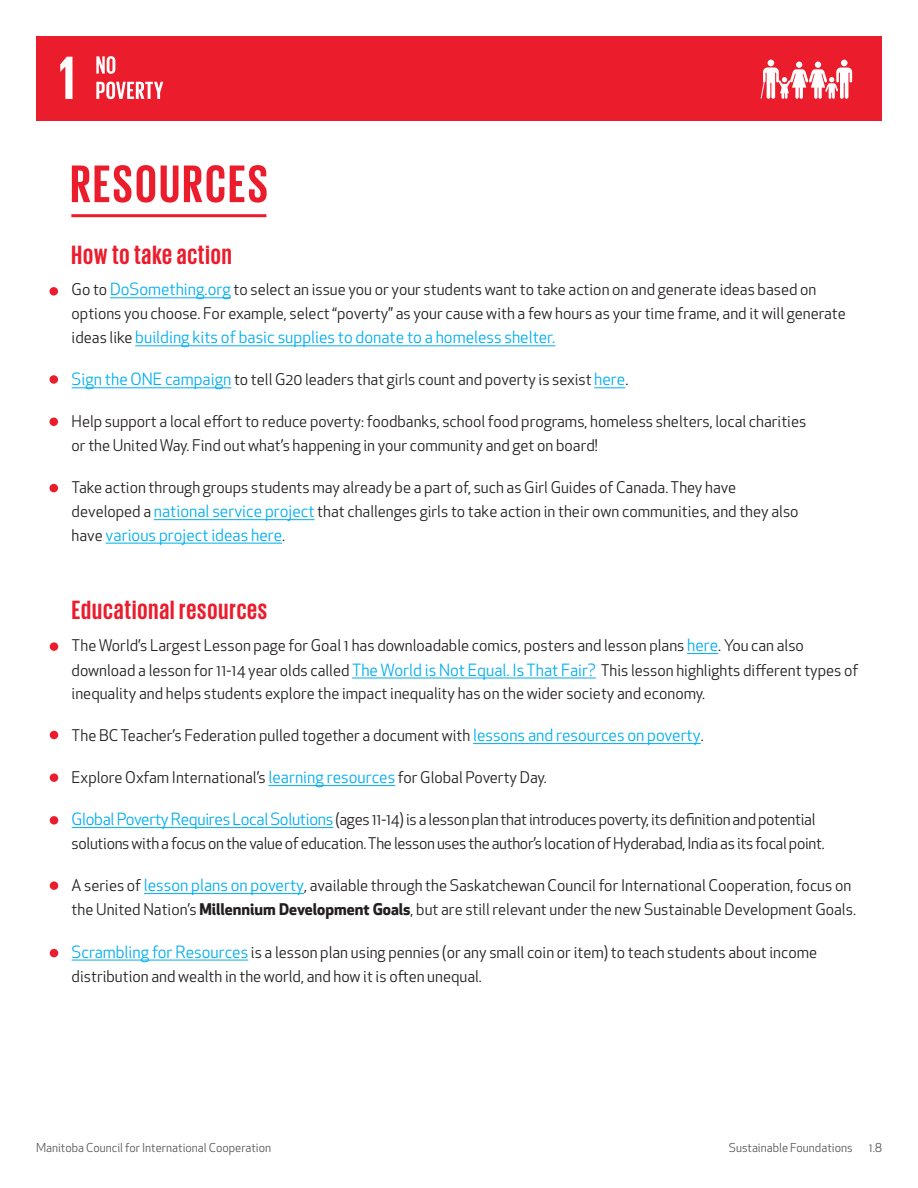
<style>
.page{position:relative;width:918px;height:1188px;background:#fff}
.page>*{position:absolute;margin:0;border:0;box-sizing:border-box;transform-origin:0 0}
.t1{font:700 54px "Giorgio Sans";letter-spacing:.05em;color:#eb1c2c}
.t2{font:700 27px "Giorgio Sans";letter-spacing:.035em;color:#eb1c2c}
.t3{font:16.5px "Apex New";color:#00aeef}
.t4{font:15.75px/24px "Apex New";color:#231f20}
.t5{font:15.75px/24px "Apex New";letter-spacing:-.02em;color:#231f20}
.t6{font:12px "Apex New";color:#57585a}
.s1{font-size:16.5px;color:#00aeef}
.s2{font-size:15.75px;color:#231f20}
.s3{font-weight:700}
</style>
<div class="page">
<div style="left:36px;top:36px;width:846px;height:85px;background:#eb1c2c"></div>
<svg style="left:761px;top:60px;width:91px;height:39px"></svg>
<div style="left:49px;top:287px;width:9px;height:9px;background:#eb1c2c;border-radius:50%"></div>
<div style="left:49px;top:375px;width:9px;height:9px;background:#eb1c2c;border-radius:50%"></div>
<div style="left:49px;top:418px;width:9px;height:8px;background:#eb1c2c;border-radius:50%"></div>
<div style="left:49px;top:484px;width:9px;height:8px;background:#eb1c2c;border-radius:50%"></div>
<div style="left:50px;top:642px;width:8px;height:9px;background:#eb1c2c;border-radius:50%"></div>
<div style="left:50px;top:731px;width:8px;height:8px;background:#eb1c2c;border-radius:50%"></div>
<div style="left:50px;top:773px;width:8px;height:9px;background:#eb1c2c;border-radius:50%"></div>
<div style="left:50px;top:881px;width:8px;height:9px;background:#eb1c2c;border-radius:50%"></div>
<div style="left:50px;top:949px;width:8px;height:8px;background:#eb1c2c;border-radius:50%"></div>
<svg style="left:96px;top:56px;width:19px;height:18px"></svg>
<svg style="left:96px;top:82px;width:67px;height:17px"></svg>
<svg style="left:60px;top:57px;width:13px;height:42px"></svg>
<hr style="left:71px;top:214px;width:195px;height:3px;background:#eb1c2c">
<div style="left:50px;top:816px;width:8px;height:9px;background:#eb1c2c;border-radius:50%"></div>
<hr style="left:110px;top:297px;width:121px;height:1px;background:#00aeef">
<hr style="left:135px;top:345px;width:420px;height:1px;background:#00aeef">
<hr style="left:72px;top:387px;width:159px;height:1px;background:#00aeef">
<hr style="left:594px;top:387px;width:31px;height:1px;background:#00aeef">
<hr style="left:154px;top:519px;width:161px;height:1px;background:#00aeef">
<hr style="left:106px;top:543px;width:176px;height:1px;background:#00aeef">
<hr style="left:687px;top:653px;width:31px;height:1px;background:#00aeef">
<hr style="left:352px;top:678px;width:244px;height:1px;background:#00aeef">
<hr style="left:473px;top:743px;width:228px;height:1px;background:#00aeef">
<hr style="left:269px;top:785px;width:126px;height:1px;background:#00aeef">
<hr style="left:72px;top:827px;width:261px;height:1px;background:#00aeef">
<hr style="left:144px;top:893px;width:160px;height:1px;background:#00aeef">
<hr style="left:72px;top:960px;width:176px;height:1px;background:#00aeef">
<p class="t1" style="left:70px;top:157px;width:199px">RESOURCES</p>
<p class="t2" style="left:72px;top:241px;width:162px">How totakeaction</p>
<p class="t4" style="left:72px;top:278px;width:776px">Go to <span class="s1">DoSomething.org</span> to select an issue you or your students want to take action on and generate ideas based on options you choose. For example, select “poverty” as your cause with a few hours as your time frame, and it will generate</p>
<p class="t3" style="left:72px;top:327px;width:485px"><span class="s2">ideas like</span> building kits of basic supplies to donate to a homeless shelter.</p>
<p class="t4" style="left:72px;top:368px;width:558px"><span class="s1">Sign the ONE campaign</span> to tell G20 leaders that girls count and poverty is sexist <span class="s1">here</span>.</p>
<p class="t4" style="left:72px;top:410px;width:736px">Help support a local effort to reduce poverty: foodbanks, school food programs, homeless shelters, local charities or the United Way. Find out what’s happening in your community and get on board!</p>
<p class="t4" style="left:72px;top:476px;width:728px">Take action through groups students may already be a part of, such as Girl Guides of Canada. They have developed a <span class="s1">national service project</span> that challenges girls to take action in their own communities, and they also</p>
<p class="t3" style="left:72px;top:524px;width:215px"><span class="s2">have</span> various project ideas here<span class="s2">.</span></p>
<p class="t2" style="left:72px;top:596px;width:197px">Educational resources</p>
<p class="t4" style="left:72px;top:633px;width:788px">The World’s Largest Lesson page for Goal 1 has downloadable comics, posters and lesson plans <span class="s1">here</span>. You can also download a lesson for 11-14 year olds called <span class="s1">The World is Not Equal. Is That Fair?</span> This lesson highlights different types of inequality and helps students explore the impact inequality has on the wider society and economy.</p>
<p class="t4" style="left:72px;top:723px;width:634px">The BC Teacher’s Federation pulled together a document with <span class="s1">lessons and resources on poverty</span>.</p>
<p class="t4" style="left:72px;top:765px;width:477px">Explore Oxfam International’s <span class="s1">learning resources</span> for Global Poverty Day.</p>
<p class="t5" style="left:72px;top:807px;width:755px"><span class="s1">GlobalPoverty RequiresLocal Solutions</span> (ages 11-14) is a lesson plan that introduces poverty, its definition and potential solutions with a focus on the value of education.The lesson uses the author’s location of Hyderabad, India as its focal point.</p>
<p class="t4" style="left:72px;top:873px;width:786px">A series of <span class="s1">lesson plans on poverty</span>, available through the Saskatchewan Council for International Cooperation, focus on the United Nation’s <span class="s3">Millennium Development Goals</span>, but are still relevant under the new Sustainable Development Goals.</p>
<p class="t4" style="left:72px;top:940px;width:747px"><span class="s1">Scrambling for Resources</span> is a lesson plan using pennies (or any small coin or item) to teach students about income distribution and wealth in the world, and how it is often unequal.</p>
<p class="t6" style="left:36px;top:1140px;width:237px">Manitoba Council for International Cooperation</p>
<p class="t6" style="left:729px;top:1140px;width:125px">Sustainable Foundations</p>
<p class="t6" style="left:869px;top:1140px;width:15px">1.8</p>
</div>
